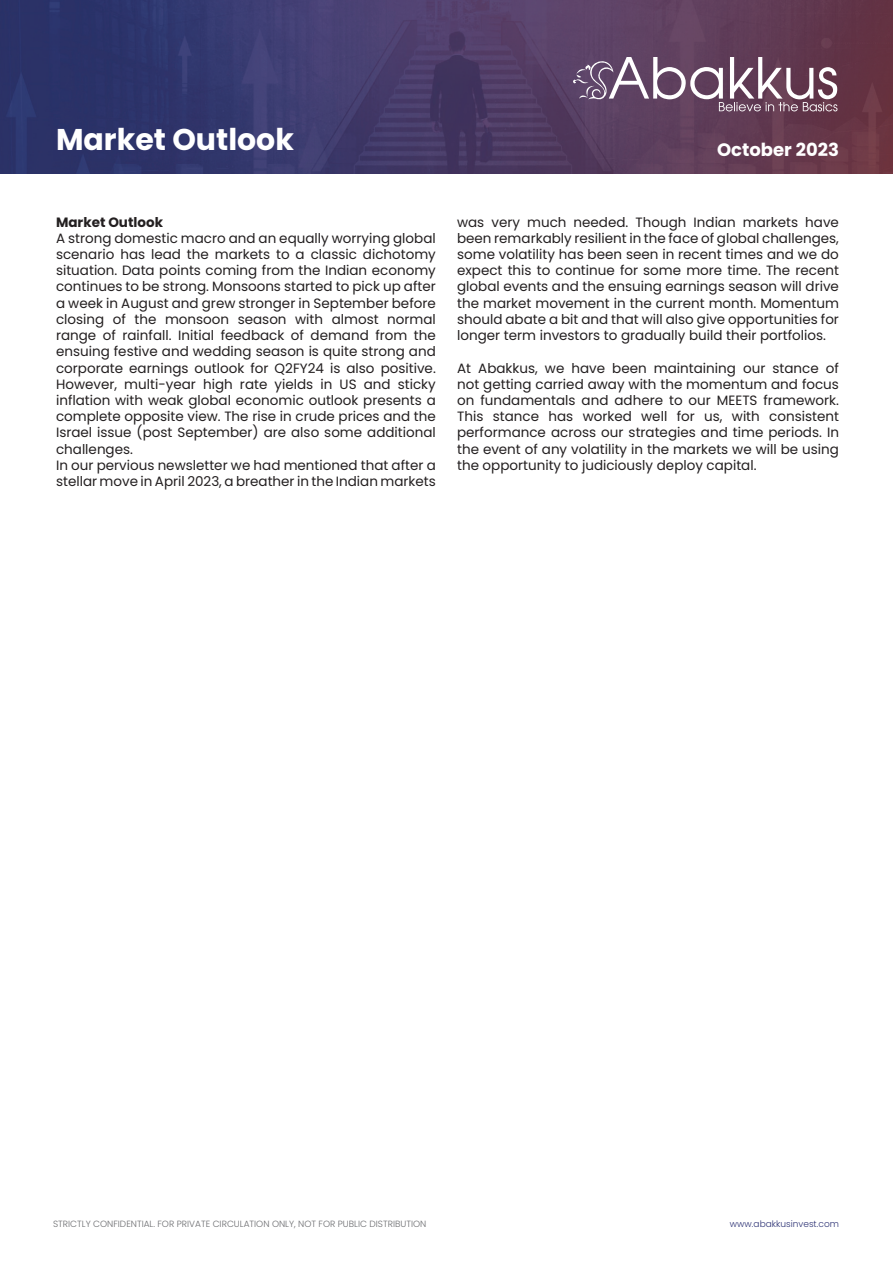
<style>
.page{position:relative;width:893px;height:1263px;background:#fff}
.page>*{position:absolute;margin:0;border:0;box-sizing:border-box;transform-origin:0 0}
.t1{font:700 30px "Poppins";color:#fff}
.t2{font:700 18px "Poppins";color:#fff}
.t3{font:13.5px/16.2px "Poppins";color:#231f20;text-align:justify}
.t4{font:700 13.5px "Poppins";color:#231f20}
.t5{font:300 9px "Poppins";color:#6c6d70}
.t6{font:300 9px "Poppins";color:#2e3375}
</style>
<div class="page">
<img style="left:0;top:0;width:893px;height:173px">
<svg style="left:573px;top:56px;width:264px;height:55px;background:#81667d"></svg>
<p class="t1" style="left:56px;top:122px;width:239px">Market Outlook</p>
<h2 class="t2" style="left:717px;top:139px;width:123px">October 2023</h2>
<p class="t4" style="left:56px;top:214px;width:109px">Market Outlook</p>
<p class="t3" style="left:56px;top:230px;width:381px">A strong domestic macro and an equally worrying global scenario has lead the markets to a classic dichotomy situation. Data points coming from the Indian economy continues to be strong. Monsoons started to pick up after a week in August and grew stronger in September before closing of the monsoon season with almost normal range of rainfall. Initial feedback of demand from the ensuing festive and wedding season is quite strong and corporate earnings outlook for Q2FY24 is also positive.<br>However, multi-year high rate yields in US and sticky inflation with weak global economic outlook presents a complete opposite view. The rise in crude prices and the Israel issue (post September) are also some additional challenges.</p>
<p class="t3" style="left:56px;top:457px;width:381px">In our pervious newsletter we had mentioned that after a</p>
<p class="t3" style="left:56px;top:473px;width:381px">stellar move in April 2023, a breather in the Indian markets</p>
<p class="t3" style="left:457px;top:214px;width:383px">was very much needed. Though Indian markets have been remarkably resilient in the face of global challenges, some volatility has been seen in recent times and we do expect this to continue for some more time. The recent global events and the ensuing earnings season will drive the market movement in the current month. Momentum should abate a bit and that will also give opportunities for longer term investors to gradually build their portfolios.</p>
<p class="t3" style="left:457px;top:360px;width:383px">At Abakkus, we have been maintaining our stance of not getting carried away with the momentum and focus on fundamentals and adhere to our MEETS framework.<br>This stance has worked well for us, with consistent performance across our strategies and time periods. In the event of any volatility in the markets we will be using the opportunity to judiciously deploy capital.</p>
<p class="t5" style="left:53px;top:1219px;width:375px">STRICTLY CONFIDENTIAL. FOR PRIVATE CIRCULATION ONLY, NOT FOR PUBLIC DISTRIBUTION</p>
<p class="t6" style="left:730px;top:1219px;width:110px">www.abakkusinvest.com</p>
</div>
